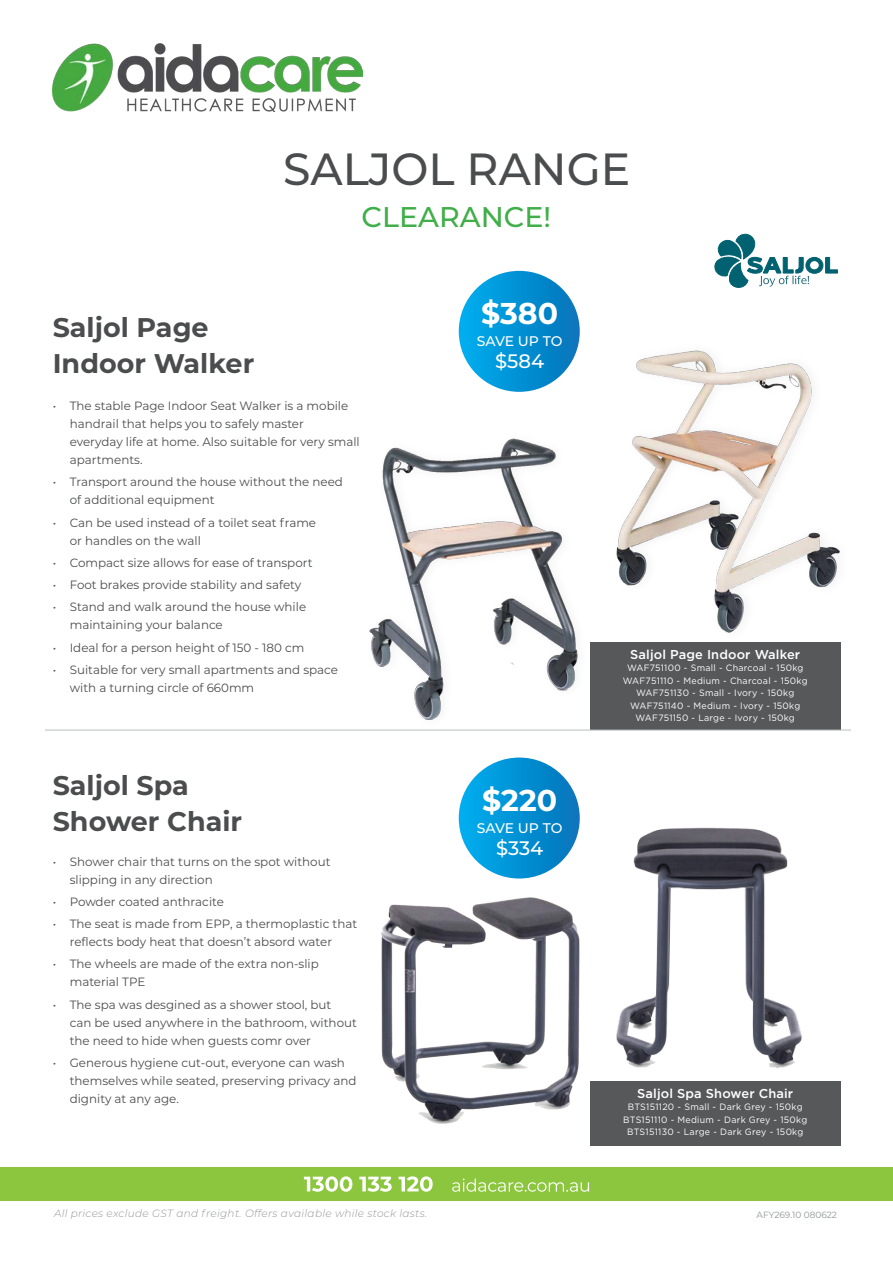
<style>
.page{position:relative;width:893px;height:1263px;background:#fff}
.page>*{position:absolute;margin:0;border:0;box-sizing:border-box;transform-origin:0 0}
.t1{font:500 45px "Montserrat";color:#4b4c4d}
.t2{font:700 30px "Montserrat";color:#fff}
.t3{font:500 28.5px "Montserrat";color:#40ae49}
.Paragraph_Style_6{font:700 27px/36px "Montserrat";color:#4b4c4d}
.t4{font:500 19.5px "Montserrat";color:#fff}
.t5{font:500 13.95px "Montserrat";letter-spacing:-.01em;color:#fff}
.t6{font:500 12.9px "Gotham";letter-spacing:.01em;color:#fff}
.t7{font:12px/18px "Montserrat";color:#4b4c4d}
.t8{font:italic 300 10.5px "Montserrat";letter-spacing:.03em;color:#939598}
.t9{font:9.15px "Gotham";letter-spacing:.03em;color:#fff}
.t10{font:9px "Montserrat";color:#939598}
</style>
<div class="page">
<div style="left:590px;top:642px;width:250px;height:88px;background:#57585a"></div>
<div style="left:590px;top:1081px;width:250px;height:64px;background:#57585a"></div>
<img style="left:369px;top:438px;width:209px;height:282px">
<img style="left:616px;top:350px;width:224px;height:283px">
<img style="left:381px;top:897px;width:199px;height:227px">
<img style="left:616px;top:827px;width:186px;height:241px">
<img style="left:53px;top:44px;width:309px;height:68px">
<div style="left:459px;top:271px;width:121px;height:121px;background:linear-gradient(to right,#00afef,#0a74ba);border-radius:60px"></div>
<div style="left:459px;top:757px;width:121px;height:121px;background:linear-gradient(to right,#00afef,#0a75ba);border-radius:60px"></div>
<hr style="left:45px;top:730px;width:806px;height:1px;background:#bcbdc0">
<div style="left:0;top:1167px;width:893px;height:33px;background:#8bc63e"></div>
<svg style="left:452px;top:1178px;width:137px;height:14px"></svg>
<svg style="left:304px;top:1176px;width:129px;height:16px"></svg>
<svg style="left:714px;top:234px;width:124px;height:54px"></svg>
<p class="Paragraph_Style_6" style="left:53px;top:308px;width:157px">Saljol Page</p>
<p class="Paragraph_Style_6" style="left:53px;top:344px;width:203px">Indoor Walker</p>
<p class="t1" style="left:283px;top:138px;width:349px">SALJOL RANGE</p>
<p class="t3" style="left:362px;top:197px;width:191px">CLEARANCE!</p>
<p class="t2" style="left:481px;top:292px;width:79px">$380</p>
<p class="t5" style="left:477px;top:331px;width:87px">SAVE UP TO</p>
<p class="t4" style="left:495px;top:347px;width:50px">$584</p>
<p class="t7" style="left:70px;top:396px;width:292px;text-indent:-17px">• The stable Page Indoor Seat Walker is a mobile handrail that helps you to safely master everyday life at home. Also suitable for very small apartments.</p>
<p class="t7" style="left:70px;top:473px;width:275px;text-indent:-17px">• Transport around the house without the need of additional equipment</p>
<p class="t7" style="left:70px;top:513px;width:248px;text-indent:-17px">• Can be used instead of a toilet seat frame or handles on the wall</p>
<p class="t7" style="left:53px;top:553px;width:261px">• Compact size allows for ease of transport</p>
<p class="t7" style="left:53px;top:575px;width:250px">• Foot brakes provide stability and safety</p>
<p class="t7" style="left:70px;top:598px;width:238px;text-indent:-17px">• Stand and walk around the house while maintaining your balance</p>
<p class="t7" style="left:53px;top:638px;width:253px">• Ideal for a person height of 150 - 180 cm</p>
<p class="t7" style="left:70px;top:660px;width:270px;text-indent:-17px">• Suitable for very small apartments and space with a turning circle of 660mm</p>
<p class="Paragraph_Style_6" style="left:53px;top:766px;width:191px">Saljol Spa<br>Shower Chair</p>
<p class="t7" style="left:70px;top:852px;width:262px;text-indent:-17px">• Shower chair that turns on the spot without slipping in any direction</p>
<p class="t7" style="left:53px;top:892px;width:173px">• Powder coated anthracite</p>
<p class="t7" style="left:70px;top:914px;width:289px;text-indent:-17px">• The seat is made from EPP, a thermoplastic that reflects body heat that doesn’t absord water</p>
<p class="t7" style="left:70px;top:955px;width:251px;text-indent:-17px">• The wheels are made of the extra non-slip material TPE</p>
<p class="t7" style="left:70px;top:995px;width:289px;text-indent:-17px">• The spa was desgined as a shower stool, but<br>can be used anywhere in the bathroom, without the need to hide when guests comr over</p>
<p class="t7" style="left:70px;top:1053px;width:288px;text-indent:-17px">• Generous hygiene cut-out, everyone can wash themselves while seated, preserving privacy and dignity at any age.</p>
<p class="t2" style="left:482px;top:778px;width:77px">$220</p>
<p class="t5" style="left:477px;top:818px;width:87px">SAVE UP TO</p>
<p class="t4" style="left:496px;top:834px;width:49px">$334</p>
<p class="t6" style="left:630px;top:646px;width:171px">Saljol Page Indoor Walker</p>
<p class="t9" style="left:627px;top:662px;width:178px">WAF751100 - Small - Charcoal - 150kg</p>
<p class="t9" style="left:623px;top:675px;width:186px">WAF751110 - Medium - Charcoal - 150kg</p>
<p class="t9" style="left:636px;top:687px;width:160px">WAF751130 - Small - Ivory - 150kg</p>
<p class="t9" style="left:630px;top:699px;width:172px">WAF751140 - Medium - Ivory - 150kg</p>
<p class="t9" style="left:636px;top:712px;width:161px">WAF751150 - Large - Ivory - 150kg</p>
<p class="t6" style="left:637px;top:1085px;width:158px">Saljol Spa Shower Chair</p>
<p class="t9" style="left:628px;top:1101px;width:176px">BTS151120 - Small - Dark Grey - 150kg</p>
<p class="t9" style="left:623px;top:1114px;width:186px">BTS151110 - Medium - Dark Grey - 150kg</p>
<p class="t9" style="left:627px;top:1126px;width:178px">BTS151130 - Large - Dark Grey - 150kg</p>
<p class="t8" style="left:54px;top:1206px;width:375px">All prices exclude GST and freight. Offers available while stock lasts.</p>
<p class="t10" style="left:757px;top:1209px;width:82px">AFY269.10 080622</p>
</div>
